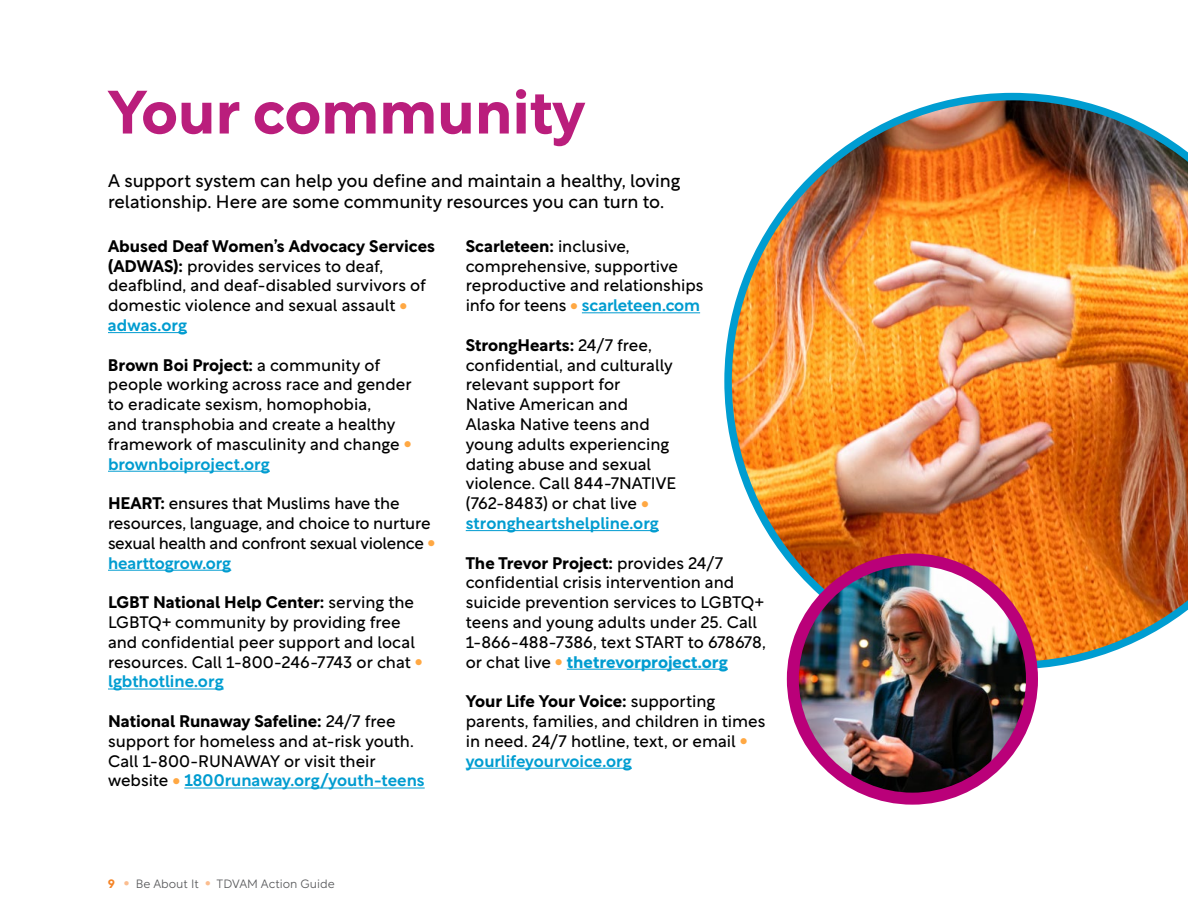
<style>
.page{position:relative;width:1188px;height:918px;background:#fff}
.page>*{position:absolute;margin:0;border:0;box-sizing:border-box;transform-origin:0 0}
.t1{font:700 60px "Rotunda";color:#ba1e7c}
.t2{font:18px/21.6px "Rotunda";letter-spacing:-.005em;color:#000}
.t3{font:16.5px/19.8px "Rotunda";color:#000}
.t4{font:300 12px "Rotunda";color:#58595b}
.s1{font-weight:700}
.s2{color:#ffa843}
.s3{font-weight:500;color:#009cd0}
.s4{font-weight:500;color:#009dd1}
.s5{font-weight:700;color:#009cd0}
.s6{font-weight:700;color:#f58426}
.s7{color:#fbbd8f}
</style>
<div class="page">
<img style="left:724px;top:93px;width:464px;height:576px">
<img style="left:793px;top:563px;width:239px;height:233px">
<div style="left:787px;top:554px;width:251px;height:251px;border:12px solid #ba0079;border-radius:50%"></div>
<hr style="left:108px;top:332px;width:79px;height:1px;background:#009cd0">
<hr style="left:108px;top:471px;width:162px;height:1px;background:#009cd0">
<hr style="left:108px;top:570px;width:123px;height:1px;background:#009cd0">
<hr style="left:108px;top:689px;width:116px;height:1px;background:#009dd1">
<hr style="left:184px;top:788px;width:241px;height:1px;background:#009cd0">
<hr style="left:582px;top:312px;width:118px;height:1px;background:#009cd0">
<hr style="left:466px;top:530px;width:193px;height:1px;background:#009cd0">
<hr style="left:567px;top:669px;width:161px;height:1px;background:#009cd0">
<hr style="left:466px;top:768px;width:166px;height:1px;background:#009dd1">
<h1 class="t1" style="left:108px;top:63px;width:479px">Your community</h1>
<p class="t2" style="left:108px;top:168px;width:574px">A support system can help you define and maintain a healthy, loving relationship. Here are some community resources you can turn to.</p>
<p class="t3" style="left:108px;top:234px;width:328px"><span class="s1">Abused Deaf Women’s Advocacy Services (ADWAS):</span> provides services to deaf, deafblind, and deaf-disabled survivors of domestic violence and sexual assault <span class="s2">● </span><span class="s3">adwas.org</span></p>
<p class="t3" style="left:108px;top:353px;width:305px"><span class="s1">Brown Boi Project:</span> a community of people working across race and gender to eradicate sexism, homophobia,<br>and transphobia and create a healthy framework of masculinity and change <span class="s2">● </span><span class="s3">brownboiproject.org</span></p>
<p class="t3" style="left:108px;top:492px;width:329px"><span class="s1">HEART:</span> ensures that Muslims have the resources, language, and choice to nurture sexual health and confront sexual violence <span class="s2">● </span><span class="s3">hearttogrow.org</span></p>
<p class="t3" style="left:108px;top:591px;width:316px"><span class="s1">LGBT National Help Center:</span> serving the LGBTQ+ community by providing free and confidential peer support and local resources. Call 1-800-246-7743 or chat <span class="s2">● </span><span class="s4">lgbthotline.org</span></p>
<p class="t3" style="left:108px;top:710px;width:318px"><span class="s1">National Runaway Safeline:</span> 24/7 free support for homeless and at-risk youth.<br>Call 1-800-RUNAWAY or visit their website <span class="s2">●</span> <span class="s3">1800runaway.org/youth-teens</span></p>
<p class="t3" style="left:466px;top:234px;width:239px"><span class="s1">Scarleteen:</span> inclusive, comprehensive, supportive reproductive and relationships info for teens <span class="s2">●</span> <span class="s3">scarleteen.com</span></p>
<p class="t3" style="left:466px;top:333px;width:212px"><span class="s1">StrongHearts:</span> 24/7 free, confidential, and culturally relevant support for<br>Native American and<br>Alaska Native teens and young adults experiencing dating abuse and sexual violence. Call 844-7NATIVE (762-8483) or chat live <span class="s2">● </span><span class="s3">strongheartshelpline.org</span></p>
<p class="t3" style="left:466px;top:551px;width:302px"><span class="s1">The Trevor Project:</span> provides 24/7 confidential crisis intervention and suicide prevention services to LGBTQ+ teens and young adults under 25. Call 1-866-488-7386, text START to 678678, or chat live <span class="s2">●</span> <span class="s5">thetrevorproject.org</span></p>
<p class="t3" style="left:466px;top:690px;width:301px"><span class="s1">Your Life Your Voice:</span> supporting parents, families, and children in times in need. 24/7 hotline, text, or email <span class="s2">● </span><span class="s4">yourlifeyourvoice.org</span></p>
<p class="t4" style="left:108px;top:874px;width:228px"><span class="s6">9</span> <span class="s7">●</span> Be About It <span class="s7">●</span> TDVAM Action Guide</p>
</div>
